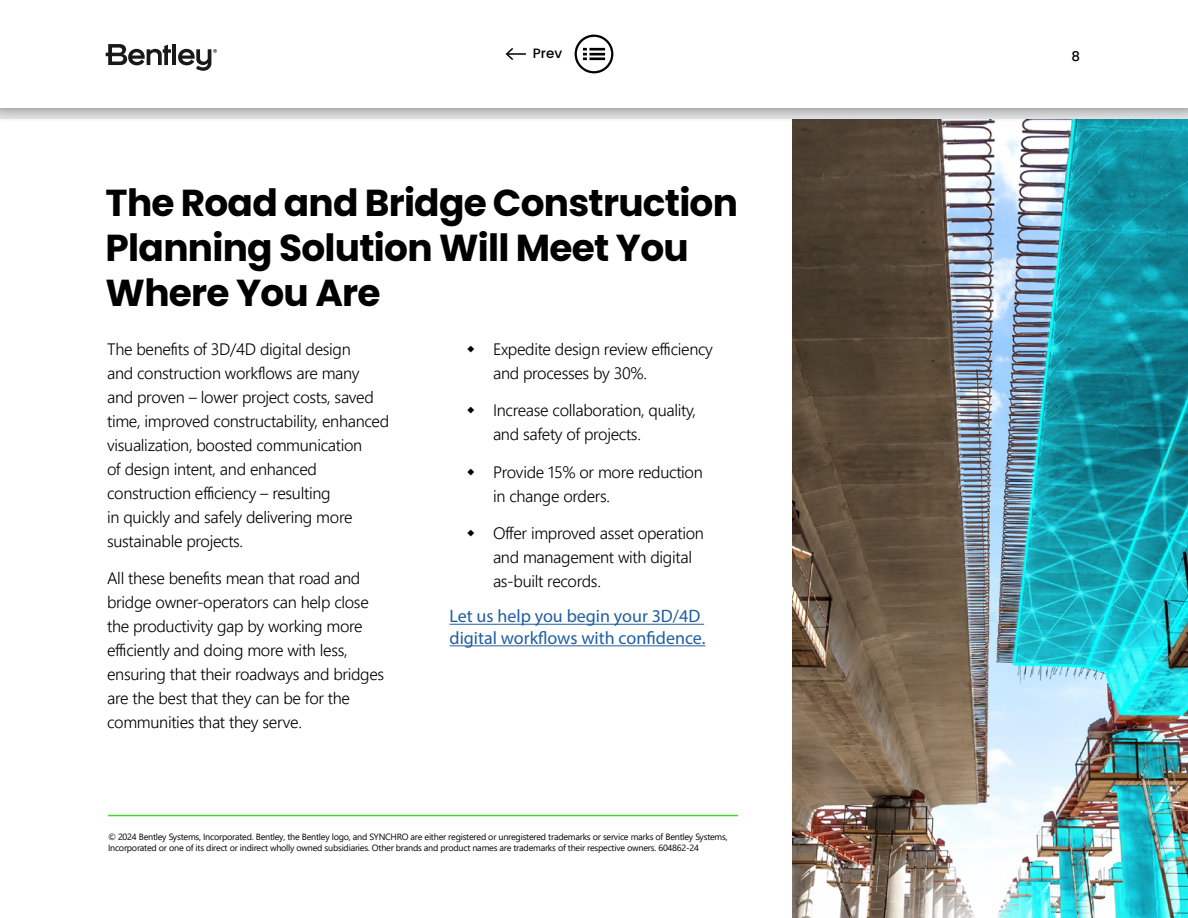
<style>
.page{position:relative;width:1188px;height:918px;background:#fff}
.page>*{position:absolute;margin:0;border:0;box-sizing:border-box;transform-origin:0 0}
.t1{font:700 37.5px/45px "Poppins";letter-spacing:-.02em;color:#000}
.t2{font:18px/21.6px "Myriad Pro";color:#215e9e}
.t3{font:300 16.5px/24px "Segoe UI";letter-spacing:-.02em;color:#000}
.t4{font:500 13.5px "Poppins";color:#000}
.t5{font:9px/10.8px "Segoe UI";letter-spacing:-.025em;color:#000}
</style>
<div class="page">
<img style="left:793px;top:123px;width:394px;height:794px">
<div style="left:0;top:0;width:1188px;height:123px;background:#000;opacity:.75"></div>
<div style="left:0;top:0;width:1188px;height:108px;background:#fff"></div>
<svg style="left:106px;top:44px;width:65px;height:21px"></svg>
<hr style="left:173px;top:44px;width:3px;height:21px;background:#19191a">
<svg style="left:178px;top:49px;width:39px;height:22px"></svg>
<svg style="left:505px;top:48px;width:21px;height:12px"></svg>
<svg style="left:575px;top:35px;width:38px;height:38px"></svg>
<hr style="left:450px;top:624px;width:254px;height:1px;background:#215e9e">
<hr style="left:450px;top:645px;width:256px;height:1px;background:#215e9e">
<hr style="left:108px;top:815px;width:630px;height:1px;background:#44d62c">
<p class="t4" style="left:533px;top:46px;width:31px">Prev</p>
<h1 class="t1" style="left:106px;top:180px;width:634px">The Road and Bridge Construction<br>Planning Solution Will Meet You<br>Where You Are</h1>
<p class="t3" style="left:107px;top:335px;width:284px">The benefits of 3D/4D digital design<br>and construction workflows are many and proven – lower project costs, saved time, improved constructability, enhanced visualization, boosted communication<br>of design intent, and enhanced construction efficiency – resulting<br>in quickly and safely delivering more sustainable projects.</p>
<p class="t3" style="left:107px;top:565px;width:279px">All these benefits mean that road and bridge owner-operators can help close the productivity gap by working more efficiently and doing more with less, ensuring that their roadways and bridges are the best that they can be for the communities that they serve.</p>
<p class="t3" style="left:493px;top:335px;width:221px">Expedite design review efficiency and processes by 30%.</p>
<p class="t3" style="left:493px;top:397px;width:205px">Increase collaboration, quality, and safety of projects.</p>
<p class="t3" style="left:493px;top:458px;width:211px">Provide 15% or more reduction in change orders.</p>
<p class="t3" style="left:493px;top:520px;width:213px">Offer improved asset operation and management with digital as-built records.</p>
<p class="t2" style="left:450px;top:605px;width:257px">Let us help you begin your 3D/4D digital workflows with confidence.</p>
<p class="t5" style="left:108px;top:830px;width:621px">© 2024 Bentley Systems, Incorporated. Bentley, the Bentley logo, and SYNCHRO are either registered or unregistered trademarks or service marks of Bentley Systems,<br>Incorporated or one of its direct or indirect wholly owned subsidiaries. Other brands and product names are trademarks of their respective owners. 604862-24</p>
<p class="t4" style="left:1071px;top:49px;width:10px">8</p>
</div>
